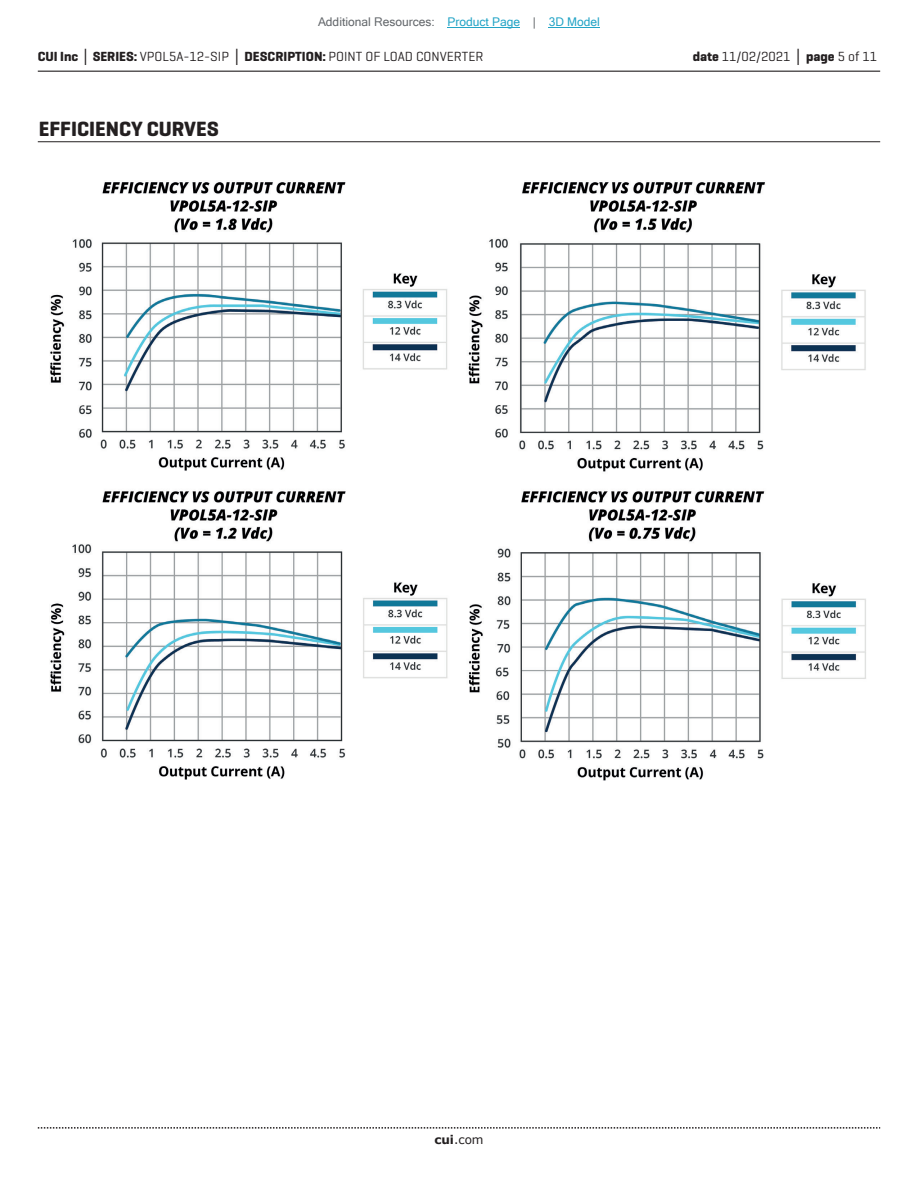
<style>
.page{position:relative;width:918px;height:1188px;background:#fff}
.page>*{position:absolute;margin:0;border:0;box-sizing:border-box;transform-origin:0 0}
.t1{font:700 21px "Geogrotesque";color:#231f20}
.t2{font:13.5px "Geogrotesque";color:#231f20}
.t3{font:12px "Microsoft Sans Serif";color:#63676b}
.t4{font:12px "Verdana";color:#231f20}
.s1{color:#23a4c6}
.s2{font-weight:700}
.s3{font-family:"Verdana";font-weight:700}
</style>
<div class="page">
<hr style="left:38px;top:71px;width:842px;height:1px;background:#231f20">
<svg style="left:38px;top:1127px;width:842px;height:2px"></svg>
<hr style="left:38px;top:141px;width:842px;height:1px;background:#231f20">
<img style="left:50px;top:182px;width:816px;height:599px">
<hr style="left:448px;top:27px;width:72px;height:1px;background:#23a4c6">
<hr style="left:549px;top:27px;width:51px;height:1px;background:#23a4c6">
<p class="t3" style="left:318px;top:15px;width:283px">Additional Resources: <span class="s1">Product Page</span> | <span class="s1">3D Model</span></p>
<p class="t2" style="left:38px;top:48px;width:447px"><span class="s2">CUI Inc</span> <span class="s3">│</span> <span class="s2">SERIES:</span> VPOL5A-12-SIP <span class="s3">│</span> <span class="s2">DESCRIPTION:</span> POINT OF LOAD CONVERTER</p>
<p class="t2" style="left:693px;top:48px;width:186px"><span class="s2">date</span> 11/02/2021 <span class="s3">│</span> <span class="s2">page</span> 5 of 11</p>
<h1 class="t1" style="left:39px;top:116px;width:181px">EFFICIENCY CURVES</h1>
<p class="t4" style="left:434px;top:1131px;width:51px"><span class="s2">cui</span>.com</p>
</div>
